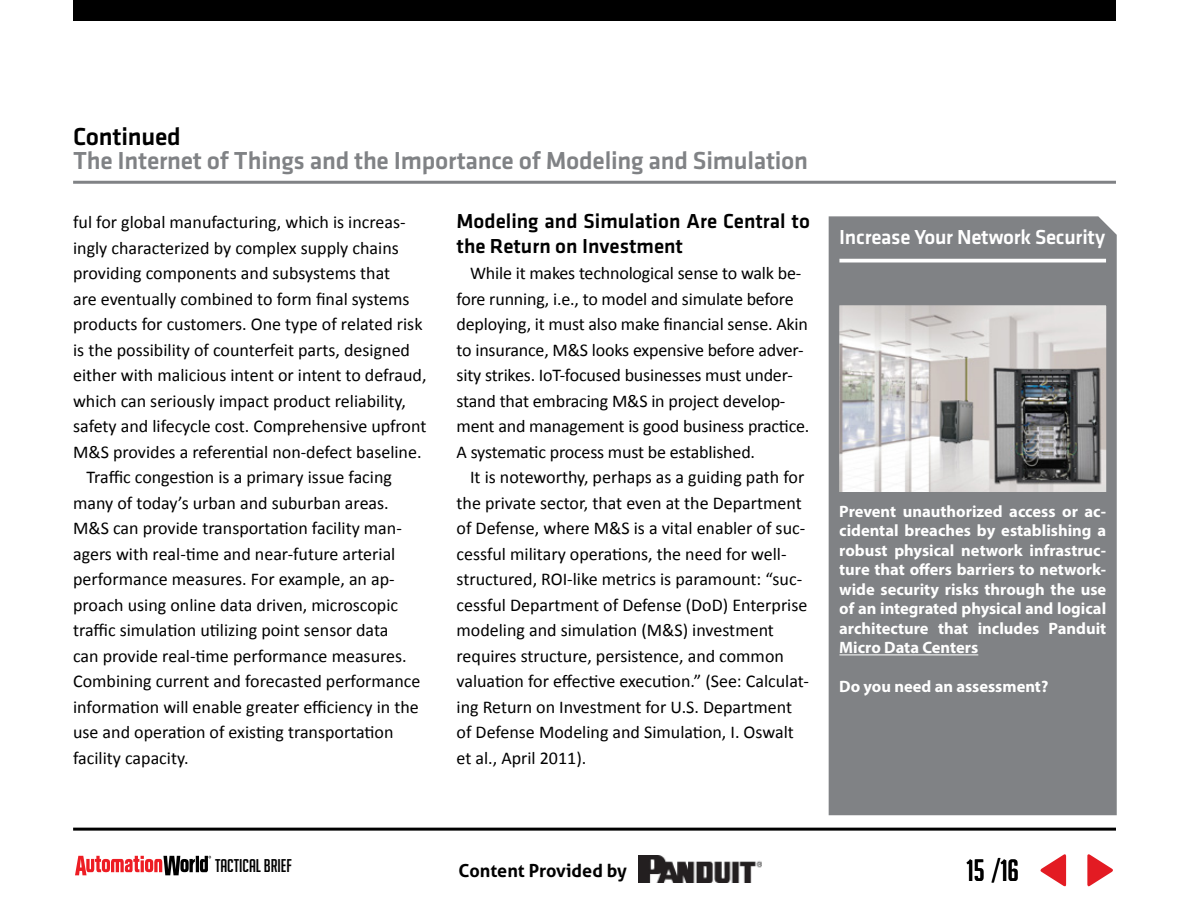
<style>
.page{position:relative;width:1188px;height:918px;background:#fff}
.page>*{position:absolute;margin:0;border:0;box-sizing:border-box;transform-origin:0 0}
.t1{font:30px "Big Noodle Titling";color:#000}
.t2{font:500 25.5px "Klavika";letter-spacing:-.01em;color:#808285}
.t3{font:500 25.5px "Klavika";letter-spacing:-.01em;color:#000}
.t4{font:500 21px/25.5px "Klavika";color:#000}
.t5{font:500 21px "Klavika";letter-spacing:-.015em;color:#fff}
.t6{font:18px/25.5px "Calibri";color:#000}
.t7{font:700 18px "Aller";color:#000}
.t8{font:18px "Big Noodle Titling";color:#000}
.t9{font:700 16.5px/19.5px "Myriad Pro";color:#fff;text-align:justify}
</style>
<div class="page">
<svg style="left:75px;top:856px;width:136px;height:19px"></svg>
<div style="left:73px;top:0;width:1043px;height:21px;background:#000"></div>
<hr style="left:73px;top:828px;width:1043px;height:3px;background:#000">
<img style="left:639px;top:856px;width:123px;height:27px">
<svg style="left:1087px;top:854px;width:26px;height:33px"></svg>
<svg style="left:1040px;top:854px;width:26px;height:33px"></svg>
<svg style="left:828px;top:216px;width:289px;height:600px"></svg>
<div style="left:838px;top:227px;width:269px;height:574px;background:#808285"></div>
<hr style="left:839px;top:259px;width:267px;height:3px;background:#fff">
<hr style="left:839px;top:654px;width:139px;height:1px;background:#fff">
<div style="left:838px;top:226px;width:270px;height:576px;border:2px solid #808285"></div>
<img style="left:841px;top:307px;width:264px;height:184px">
<div style="left:838px;top:304px;width:270px;height:190px;border:2px solid #808285"></div>
<hr style="left:73px;top:181px;width:1043px;height:3px;background:#808285">
<h2 class="t3" style="left:73px;top:122px;width:109px">Continued</h2>
<h2 class="t2" style="left:73px;top:146px;width:737px">The Internet of Things and the Importance of Modeling and Simulation</h2>
<p class="t6" style="left:73px;top:209px;width:334px">ful for global manufacturing, which is increas-</p>
<p class="t6" style="left:73px;top:235px;width:327px">ingly characterized by complex supply chains</p>
<p class="t6" style="left:73px;top:260px;width:319px">providing components and subsystems that</p>
<p class="t6" style="left:73px;top:286px;width:338px">are eventually combined to form final systems</p>
<p class="t6" style="left:73px;top:311px;width:351px">products for customers. One type of related risk</p>
<p class="t6" style="left:73px;top:337px;width:338px">is the possibility of counterfeit parts, designed</p>
<p class="t6" style="left:73px;top:362px;width:355px">either with malicious intent or intent to defraud,</p>
<p class="t6" style="left:73px;top:388px;width:334px">which can seriously impact product reliability,</p>
<p class="t6" style="left:73px;top:413px;width:355px">safety and lifecycle cost. Comprehensive upfront</p>
<p class="t6" style="left:73px;top:439px;width:350px">M&amp;S provides a referential non-defect baseline.</p>
<p class="t6" style="left:87px;top:464px;width:307px">Traffic congestion is a primary issue facing</p>
<p class="t6" style="left:73px;top:490px;width:317px">many of today’s urban and suburban areas.</p>
<p class="t6" style="left:73px;top:515px;width:330px">M&amp;S can provide transportation facility man-</p>
<p class="t6" style="left:73px;top:541px;width:324px">agers with real-time and near-future arterial</p>
<p class="t6" style="left:73px;top:566px;width:323px">performance measures. For example, an ap-</p>
<p class="t6" style="left:73px;top:592px;width:326px">proach using online data driven, microscopic</p>
<p class="t6" style="left:73px;top:617px;width:317px">traffic simulation utilizing point sensor data</p>
<p class="t6" style="left:73px;top:643px;width:335px">can provide real-time performance measures.</p>
<p class="t6" style="left:73px;top:668px;width:349px">Combining current and forecasted performance</p>
<p class="t6" style="left:73px;top:694px;width:347px">information will enable greater efficiency in the</p>
<p class="t6" style="left:73px;top:719px;width:322px">use and operation of existing transportation</p>
<p class="t6" style="left:73px;top:745px;width:117px">facility capacity.</p>
<p class="t4" style="left:457px;top:209px;width:355px">Modeling and Simulation Are Central to the Return on Investment</p>
<p class="t6" style="left:457px;top:260px;width:354px;text-indent:14px">While it makes technological sense to walk be&shy;fore running, i.e., to model and simulate before deploying, it must also make financial sense. Akin to insurance, M&amp;S looks expensive before adver&shy;sity strikes. IoT-focused businesses must under&shy;stand that embracing M&amp;S in project develop&shy;ment and management is good business practice.<br>A systematic process must be established.</p>
<p class="t6" style="left:457px;top:464px;width:354px;text-indent:14px">It is noteworthy, perhaps as a guiding path for the private sector, that even at the Department of Defense, where M&amp;S is a vital enabler of suc&shy;cessful military operations, the need for well&shy;structured, ROI-like metrics is paramount: “suc&shy;cessful Department of Defense (DoD) Enterprise modeling and simulation (M&amp;S) investment requires structure, persistence, and common valuation for effective execution.” (See: Calculat&shy;ing Return on Investment for U.S. Department of Defense Modeling and Simulation, I. Oswalt et al., April 2011).</p>
<p class="t5" style="left:839px;top:225px;width:267px">Increase Your Network Security</p>
<p class="t9" style="left:839px;top:501px;width:269px">Prevent unauthorized access or ac&shy;cidental breaches by establishing a robust physical network infrastruc&shy;ture that offers barriers to network&shy;wide security risks through the use of an integrated physical and logical architecture that includes Panduit Micro Data Centers</p>
<p class="t9" style="left:839px;top:676px;width:211px">Do you need an assessment?</p>
<p class="t8" style="left:215px;top:856px;width:78px">TACTICAL BRIEF</p>
<p class="t7" style="left:458px;top:859px;width:170px">Content Provided by</p>
<h1 class="t1" style="left:966px;top:854px;width:54px">15 /16</h1>
</div>
